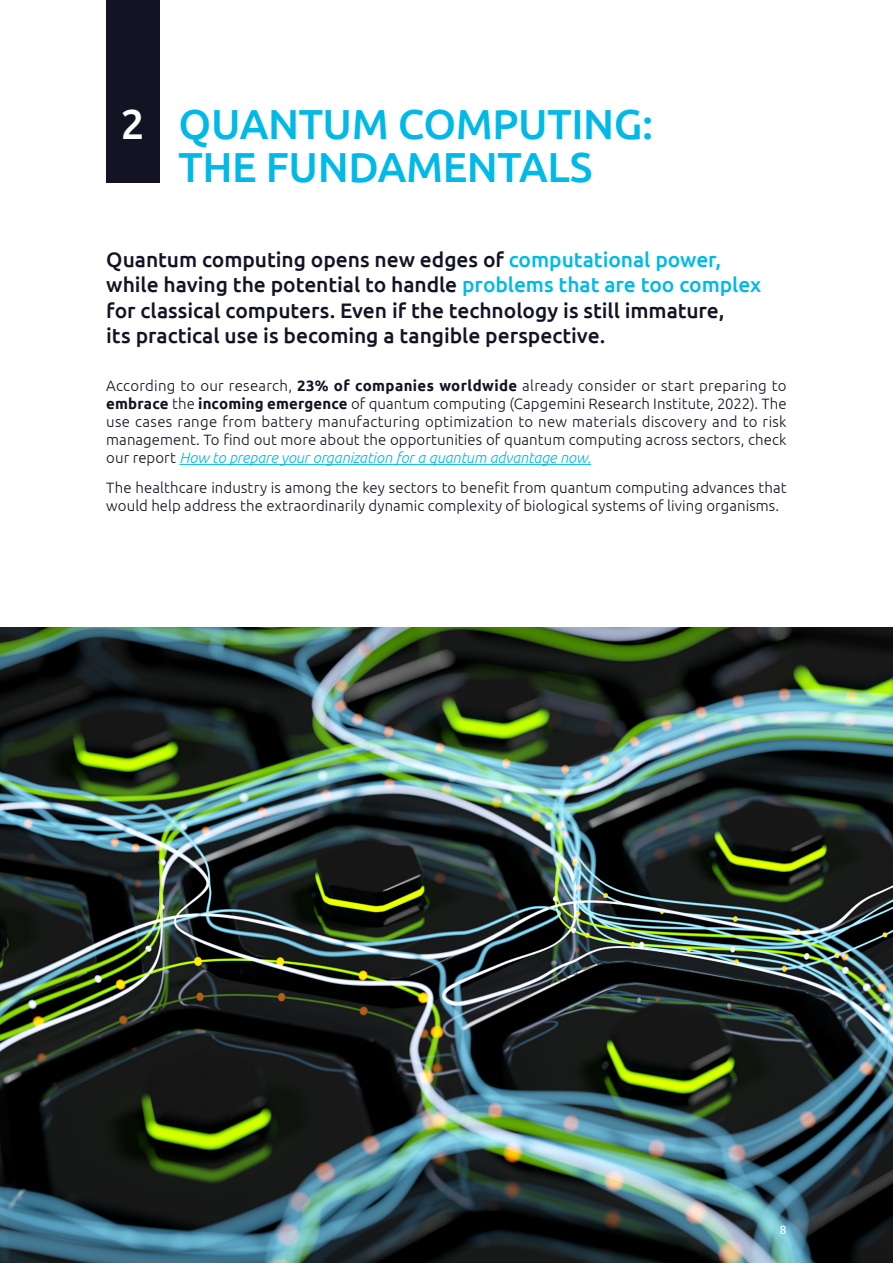
<style>
.page{position:relative;width:893px;height:1263px;background:#fff}
.page>*{position:absolute;margin:0;border:0;box-sizing:border-box;transform-origin:0 0}
.Titre_H2{font:500 42px/43.5px "Ubuntu";letter-spacing:-.01em;color:#00b9e7}
.Titre_H2_Chiffre{font:500 42px "Ubuntu";color:#fff}
.Chapeau{font:500 21px/25.2px "Ubuntu";letter-spacing:-.005em;color:#121423}
.Textes{font:300 15px/18px "Ubuntu";letter-spacing:.005em;color:#121423;text-align:justify}
.t1{font:12px "Ubuntu";color:#fff}
.s1{color:#00b9e7}
.s2{font-weight:700}
.s3{font-style:italic;color:#00b9e7}
</style>
<div class="page">
<hr style="left:179px;top:464px;width:412px;height:1px;background:#00b9e7">
<div style="left:106px;top:0;width:53px;height:183px;background:#121423"></div>
<img style="left:0;top:627px;width:893px;height:636px">
<p class="Titre_H2_Chiffre" style="left:121px;top:97px;width:25px">2</p>
<p class="Titre_H2" style="left:179px;top:101px;width:476px">QUANTUM COMPUTING:<br>THE FUNDAMENTALS</p>
<p class="Chapeau" style="left:106px;top:246px;width:657px">Quantum computing opens new edges of <span class="s1">computational power, </span>while having the potential to handle <span class="s1">problems that are too complex </span>for classical computers. Even if the technology is still immature,<br>its practical use is becoming a tangible perspective.</p>
<p class="Textes" style="left:106px;top:376px;width:682px">According to our research, <span class="s2">23% of companies worldwide</span> already consider or start preparing to <span class="s2">embrace</span> the <span class="s2">incoming emergence</span> of quantum computing (Capgemini Research Institute, 2022). The use cases range from battery manufacturing optimization to new materials discovery and to risk management. To find out more about the opportunities of quantum computing across sectors, check our report <span class="s3">How to prepare your organization for a quantum advantage now.</span></p>
<p class="Textes" style="left:106px;top:479px;width:682px">The healthcare industry is among the key sectors to benefit from quantum computing advances that would help address the extraordinarily dynamic complexity of biological systems of living organisms.</p>
<p class="t1" style="left:780px;top:1222px;width:8px">8</p>
</div>
